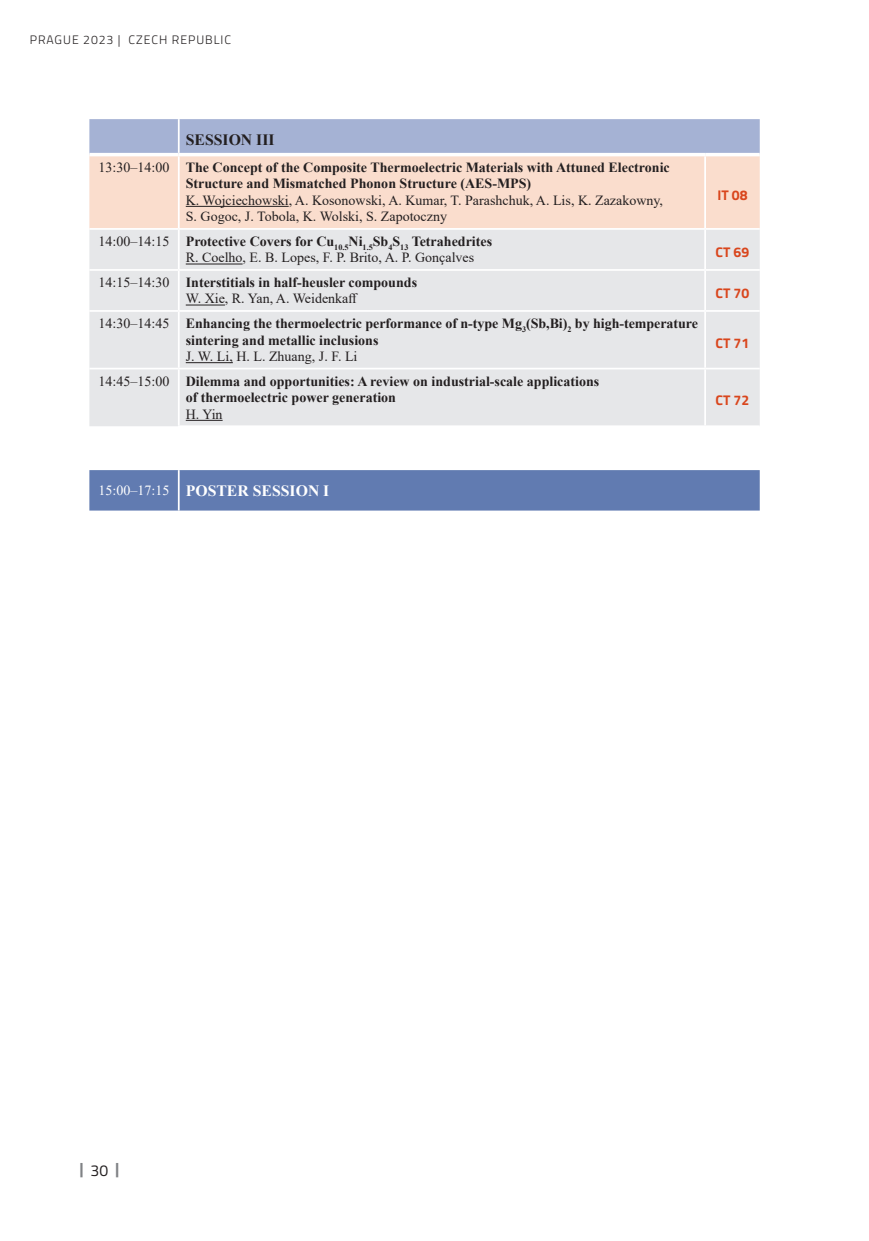
<style>
.page{position:relative;width:869px;height:1241px;background:#fff}
.page>*{position:absolute;margin:0;border:0;box-sizing:border-box;transform-origin:0 0}
.t1{font:700 15.75px "Times New Roman";color:#fff}
.t2{font:700 15.75px "Times New Roman";color:#231f20}
.t3{font:700 15.75px "Titillium Web";color:#808285}
.t4{font:700 14px/16.6px "Times New Roman";color:#231f20}
.t5{font:14px/16.6px "Times New Roman";color:#231f20}
.t6{font:700 14px "Titillium Web";color:#d9461d}
.t7{font:300 12.25px "Titillium Web";letter-spacing:.08em;color:#231f20}
.s1{font-weight:400}
.s2{font-weight:700}
.s3{font-weight:400;font-size:14px}
.s4{font-weight:400;color:#231f20}
</style>
<div class="page">
<div style="left:89px;top:119px;width:670px;height:34px;background:#a5b2d4"></div>
<div style="left:89px;top:156px;width:670px;height:72px;background:#faddcd"></div>
<div style="left:89px;top:230px;width:670px;height:196px;background:#e6e7e9"></div>
<div style="left:89px;top:470px;width:670px;height:40px;background:#617bb1"></div>
<hr style="left:178px;top:470px;width:1px;height:40px;background:#fff">
<hr style="left:178px;top:156px;width:1px;height:72px;background:#fff">
<hr style="left:178px;top:119px;width:1px;height:34px;background:#fff">
<hr style="left:704px;top:156px;width:1px;height:72px;background:#fff">
<hr style="left:178px;top:230px;width:1px;height:39px;background:#fff">
<hr style="left:704px;top:230px;width:1px;height:39px;background:#fff">
<hr style="left:178px;top:271px;width:1px;height:39px;background:#fff">
<hr style="left:704px;top:271px;width:1px;height:39px;background:#fff">
<hr style="left:178px;top:312px;width:1px;height:55px;background:#fff">
<hr style="left:704px;top:312px;width:1px;height:55px;background:#fff">
<hr style="left:178px;top:369px;width:1px;height:56px;background:#fff">
<hr style="left:704px;top:369px;width:1px;height:56px;background:#fff">
<hr style="left:179px;top:269px;width:525px;height:2px;background:#fff">
<hr style="left:704px;top:269px;width:55px;height:2px;background:#fff">
<hr style="left:179px;top:310px;width:525px;height:2px;background:#fff">
<hr style="left:704px;top:310px;width:55px;height:2px;background:#fff">
<hr style="left:179px;top:367px;width:525px;height:2px;background:#fff">
<hr style="left:704px;top:367px;width:55px;height:2px;background:#fff">
<hr style="left:178px;top:425px;width:526px;height:2px;background:#fff">
<hr style="left:704px;top:425px;width:55px;height:2px;background:#fff">
<hr style="left:89px;top:269px;width:90px;height:2px;background:#fff">
<hr style="left:89px;top:310px;width:90px;height:2px;background:#fff">
<hr style="left:89px;top:367px;width:90px;height:2px;background:#fff">
<hr style="left:186px;top:206px;width:102px;height:1px;background:#231f20">
<hr style="left:186px;top:263px;width:56px;height:1px;background:#231f20">
<hr style="left:186px;top:304px;width:39px;height:1px;background:#231f20">
<hr style="left:186px;top:362px;width:47px;height:1px;background:#231f20">
<hr style="left:186px;top:420px;width:36px;height:1px;background:#231f20">
<p class="t7" style="left:30px;top:30px;width:203px">PRAGUE 2023 | CZECH REPUBLIC</p>
<p class="t2" style="left:186px;top:128px;width:90px">SESSION III</p>
<p class="t4" style="left:186px;top:158px;width:485px;text-indent:-87px"><span class="s1">13:30–14:00</span> The Concept of the Composite Thermoelectric Materials with Attuned Electronic<br>Structure and Mismatched Phonon Structure (AES-MPS)</p>
<p class="t5" style="left:186px;top:191px;width:478px">K. Wojciechowski, A. Kosonowski, A. Kumar, T. Parashchuk, A. Lis, K. Zazakowny,<br>S. Gogoc, J. Tobola, K. Wolski, S. Zapotoczny</p>
<p class="t6" style="left:717px;top:184px;width:32px">IT 08</p>
<p class="t5" style="left:186px;top:232px;width:308px;text-indent:-87px">14:00–14:15 <span class="s2">Protective Covers for Cu</span><sub>10.5</sub><span class="s2">Ni</span><sub>1.5</sub><span class="s2">Sb</span><sub>4</sub><span class="s2">S</span><sub>13</sub> <span class="s2">Tetrahedrites<br></span>R. Coelho, E. B. Lopes, F. P. Brito, A. P. Gonçalves</p>
<p class="t6" style="left:715px;top:242px;width:35px">CT 69</p>
<p class="t4" style="left:186px;top:273px;width:233px;text-indent:-87px"><span class="s1">14:15–14:30</span> Interstitials in half-heusler compounds<br><span class="s1">W. Xie, R. Yan, A. Weidenkaff</span></p>
<p class="t6" style="left:715px;top:283px;width:35px">CT 70</p>
<p class="t4" style="left:186px;top:314px;width:513px;text-indent:-87px"><span class="s1">14:30–14:45</span> Enhancing the thermoelectric performance of n-type Mg<sub>3</sub>(Sb,Bi)<sub>2</sub> by high-temperature sintering and metallic inclusions</p>
<p class="t5" style="left:186px;top:347px;width:173px">J. W. Li, H. L. Zhuang, J. F. Li</p>
<p class="t6" style="left:715px;top:332px;width:35px">CT 71</p>
<p class="t4" style="left:186px;top:372px;width:415px;text-indent:-87px"><span class="s1">14:45–15:00</span> Dilemma and opportunities: A review on industrial-scale applications of thermoelectric power generation</p>
<p class="t5" style="left:186px;top:405px;width:38px">H. Yin</p>
<p class="t1" style="left:99px;top:479px;width:232px"><span class="s3">15:00–17:15</span> POSTER SESSION I</p>
<p class="t6" style="left:715px;top:389px;width:35px">CT 72</p>
<p class="t3" style="left:79px;top:1156px;width:41px">| <span class="s4">30</span> |</p>
</div>
